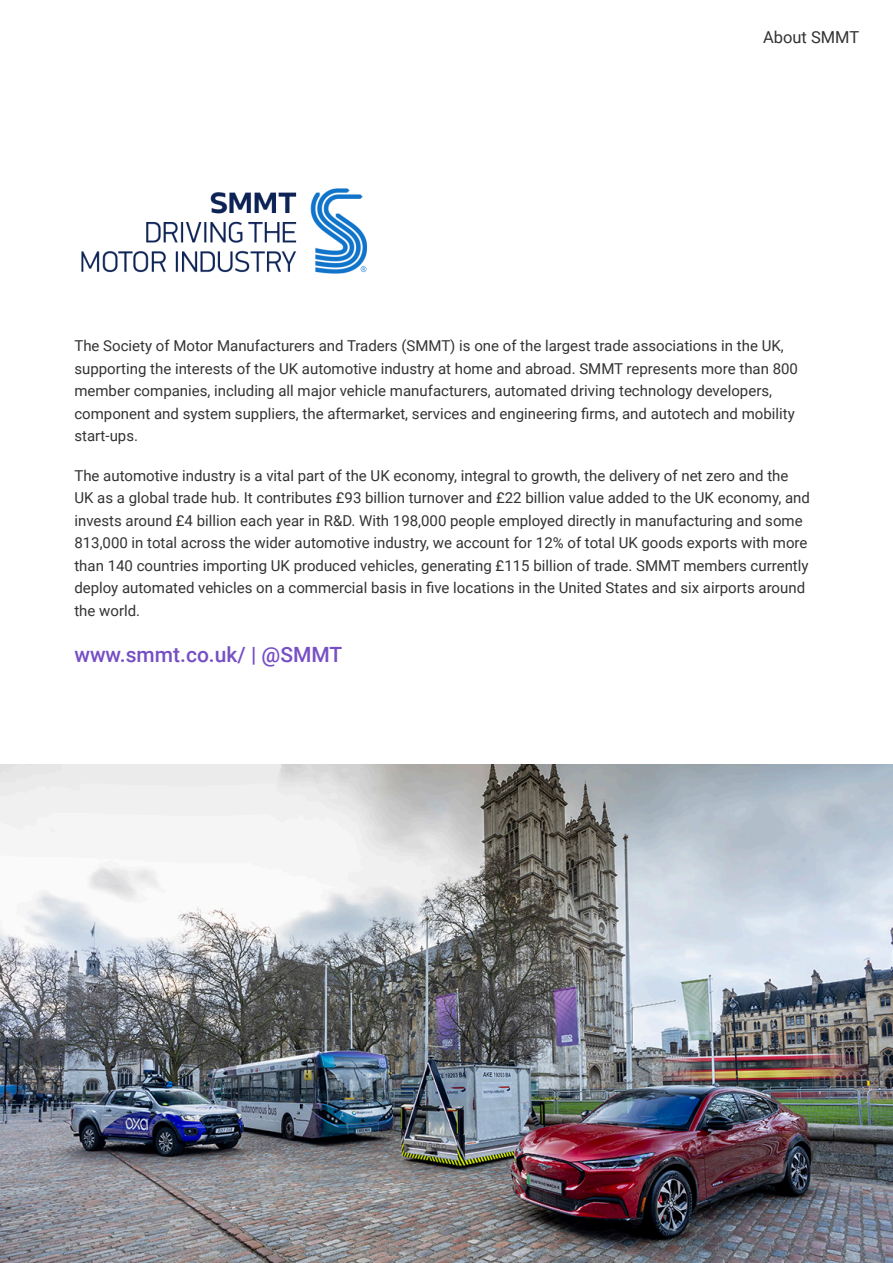
<style>
.page{position:relative;width:893px;height:1263px;background:#fff}
.page>*{position:absolute;margin:0;border:0;box-sizing:border-box;transform-origin:0 0}
.Body_Copy{font:500 21px "Roboto";color:#774fc4}
.Body_Copy-2{font:16.5px "Roboto";color:#333}
.Body_Copy-3{font:15px/22.5px "Roboto";color:#333}
</style>
<div class="page">
<img style="left:0;top:764px;width:893px;height:499px">
<img style="left:81px;top:188px;width:286px;height:86px">
<p class="Body_Copy-2" style="left:763px;top:26px;width:98px">About SMMT</p>
<p class="Body_Copy-3" style="left:74px;top:334px;width:725px">The Society of Motor Manufacturers and Traders (SMMT) is one of the largest trade associations in the UK, supporting the interests of the UK automotive industry at home and abroad. SMMT represents more than 800 member companies, including all major vehicle manufacturers, automated driving technology developers, component and system suppliers, the aftermarket, services and engineering firms, and autotech and mobility start-ups.</p>
<p class="Body_Copy-3" style="left:74px;top:464px;width:737px">The automotive industry is a vital part of the UK economy, integral to growth, the delivery of net zero and the UK as a global trade hub. It contributes £93 billion turnover and £22 billion value added to the UK economy, and invests around £4 billion each year in R&amp;D. With 198,000 people employed directly in manufacturing and some 813,000 in total across the wider automotive industry, we account for 12% of total UK goods exports with more than 140 countries importing UK produced vehicles, generating £115 billion of trade. SMMT members currently deploy automated vehicles on a commercial basis in five locations in the United States and six airports around the world.</p>
<p class="Body_Copy" style="left:74px;top:639px;width:269px">www.smmt.co.uk/ | @SMMT</p>
</div>
